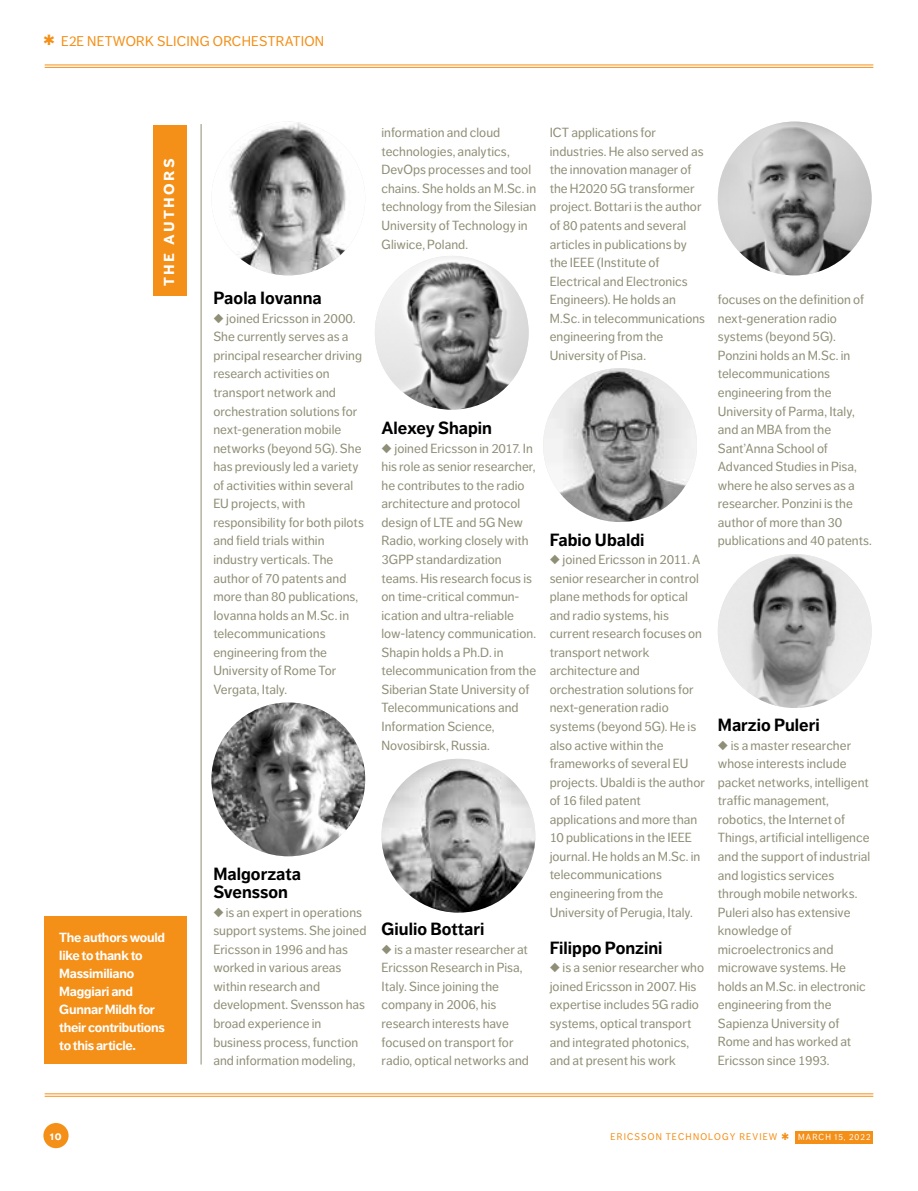
<style>
.page{position:relative;width:918px;height:1191px;background:#fff}
.page>*{position:absolute;margin:0;border:0;box-sizing:border-box;transform-origin:0 0}
.t1{font:700 17.5px/18.6px "Dagny OT";color:#000}
.t2{font:700 17.5px "Dagny OT";letter-spacing:.135em;color:#fff}
.t3{font:14px "Dagny OT";letter-spacing:.015em;color:#f48f17}
.t4{font:13.12px/18.6px "Dagny OT";letter-spacing:.005em;color:#8f8e76}
.t5{font:700 13.12px/18px "Dagny OT";letter-spacing:-.02em;color:#fff}
.t6{font:700 11.9px "Dagny OT";color:#fff;scale:.96 1}
.t7{font:9.62px "Dagny OT";letter-spacing:.12em;color:#f48f17;scale:.96 1}
.s1{font-size:8.75px;color:#fff}
</style>
<div class="page">
<div style="left:795px;top:1130px;width:78px;height:13px;background:#f48f17"></div>
<div style="left:43px;top:1123px;width:26px;height:25px;background:#f48f17;border-radius:50%"></div>
<hr style="left:45px;top:64px;width:828px;height:1px;background:#f48f17">
<hr style="left:45px;top:67px;width:828px;height:1px;background:#f48f17">
<hr style="left:45px;top:1093px;width:828px;height:1px;background:#f48f17">
<hr style="left:45px;top:1095px;width:828px;height:1px;background:#f48f17">
<hr style="left:201px;top:124px;width:1px;height:940px;background:#8f8e76">
<div style="left:153px;top:125px;width:33px;height:170px;background:#f48f17"></div>
<img style="left:211px;top:122px;width:154px;height:153px;border-radius:77px">
<img style="left:375px;top:256px;width:154px;height:154px;border-radius:77px">
<img style="left:211px;top:702px;width:154px;height:154px;border-radius:77px">
<img style="left:543px;top:368px;width:154px;height:154px;border-radius:77px">
<div style="left:44px;top:916px;width:142px;height:148px;background:#f48f17"></div>
<img style="left:381px;top:759px;width:154px;height:153px;border-radius:77px">
<img style="left:718px;top:122px;width:153px;height:153px;border-radius:77px">
<img style="left:718px;top:554px;width:153px;height:154px;border-radius:77px">
<p class="t3" style="left:43px;top:33px;width:282px">✱ E2E NETWORK SLICING ORCHESTRATION</p>
<h1 class="t2" style="left:158px;top:286px;width:129px;rotate:-90deg">the authors</h1>
<p class="t5" style="left:59px;top:928px;width:107px">The authors would like to thank to<br>Massimiliano<br>Maggiari and<br>Gunnar Mildh for their contributions to this article.</p>
<h1 class="t1" style="left:213px;top:289px;width:110px">Paola Iovanna</h1>
<p class="t4" style="left:213px;top:309px;width:152px">◆ joined Ericsson in 2000.<br>She currently serves as a principal researcher driving research activities on transport network and orchestration solutions for next-generation mobile networks (beyond 5G). She has previously led a variety of activities within several<br>EU projects, with responsibility for both pilots and field trials within industry verticals. The author of 70 patents and more than 80 publications,<br>Iovanna holds an M.Sc. in telecommunications engineering from the<br>University of Rome Tor<br>Vergata, Italy.</p>
<h1 class="t1" style="left:213px;top:864px;width:89px">Malgorzata<br>Svensson</h1>
<p class="t4" style="left:213px;top:903px;width:155px">◆ is an expert in operations support systems. She joined<br>Ericsson in 1996 and has worked in various areas within research and development. Svensson has broad experience in business process, function and information modeling,</p>
<p class="t4" style="left:381px;top:123px;width:156px">information and cloud technologies, analytics,<br>DevOps processes and tool chains. She holds an M.Sc. in technology from the Silesian<br>University of Technology in<br>Gliwice, Poland.</p>
<h1 class="t1" style="left:381px;top:419px;width:112px">Alexey Shapin</h1>
<p class="t4" style="left:381px;top:439px;width:156px">◆ joined Ericsson in 2017. In his role as senior researcher, he contributes to the radio architecture and protocol design of LTE and 5G New<br>Radio, working closely with<br>3GPP standardization teams. His research focus is on time-critical commun&shy;ication and ultra-reliable low-latency communication.<br>Shapin holds a Ph.D. in telecommunication from the<br>Siberian State University of<br>Telecommunications and<br>Information Science,<br>Novosibirsk, Russia.</p>
<h1 class="t1" style="left:381px;top:920px;width:104px">Giulio Bottari</h1>
<p class="t4" style="left:381px;top:940px;width:149px">◆ is a master researcher at<br>Ericsson Research in Pisa,<br>Italy. Since joining the company in 2006, his research interests have focused on transport for radio, optical networks and</p>
<p class="t4" style="left:549px;top:123px;width:157px">ICT applications for industries. He also served as the innovation manager of the H2020 5G transformer project. Bottari is the author of 80 patents and several articles in publications by the IEEE (Institute of<br>Electrical and Electronics<br>Engineers). He holds an<br>M.Sc. in telecommunications engineering from the<br>University of Pisa.</p>
<h1 class="t1" style="left:550px;top:530px;width:96px">Fabio Ubaldi</h1>
<p class="t4" style="left:550px;top:550px;width:157px">◆ joined Ericsson in 2011. A senior researcher in control plane methods for optical and radio systems, his current research focuses on transport network architecture and orchestration solutions for next-generation radio systems (beyond 5G). He is also active within the frameworks of several EU projects. Ubaldi is the author of 16 filed patent applications and more than<br>10 publications in the IEEE journal. He holds an M.Sc. in telecommunications engineering from the<br>University of Perugia, Italy.</p>
<h1 class="t1" style="left:550px;top:938px;width:114px">Filippo Ponzini</h1>
<p class="t4" style="left:550px;top:958px;width:156px">◆ is a senior researcher who joined Ericsson in 2007. His expertise includes 5G radio systems, optical transport and integrated photonics, and at present his work</p>
<p class="t4" style="left:718px;top:290px;width:156px">focuses on the definition of next-generation radio systems (beyond 5G).<br>Ponzini holds an M.Sc. in telecommunications engineering from the<br>University of Parma, Italy, and an MBA from the<br>Sant’Anna School of<br>Advanced Studies in Pisa, where he also serves as a researcher. Ponzini is the author of more than 30 publications and 40 patents.</p>
<h1 class="t1" style="left:718px;top:716px;width:103px">Marzio Puleri</h1>
<p class="t4" style="left:718px;top:736px;width:154px">◆ is a master researcher whose interests include packet networks, intelligent traffic management, robotics, the Internet of<br>Things, artificial intelligence and the support of industrial and logistics services through mobile networks.<br>Puleri also has extensive knowledge of microelectronics and microwave systems. He holds an M.Sc. in electronic engineering from the<br>Sapienza University of<br>Rome and has worked at<br>Ericsson since 1993.</p>
<p class="t6" style="left:50px;top:1129px;width:14px">10</p>
<p class="t7" style="left:610px;top:1131px;width:272px">ERICSSON TECHNOLOGY REVIEW ✱ <span class="s1">MARCH 15, 2022</span></p>
</div>
